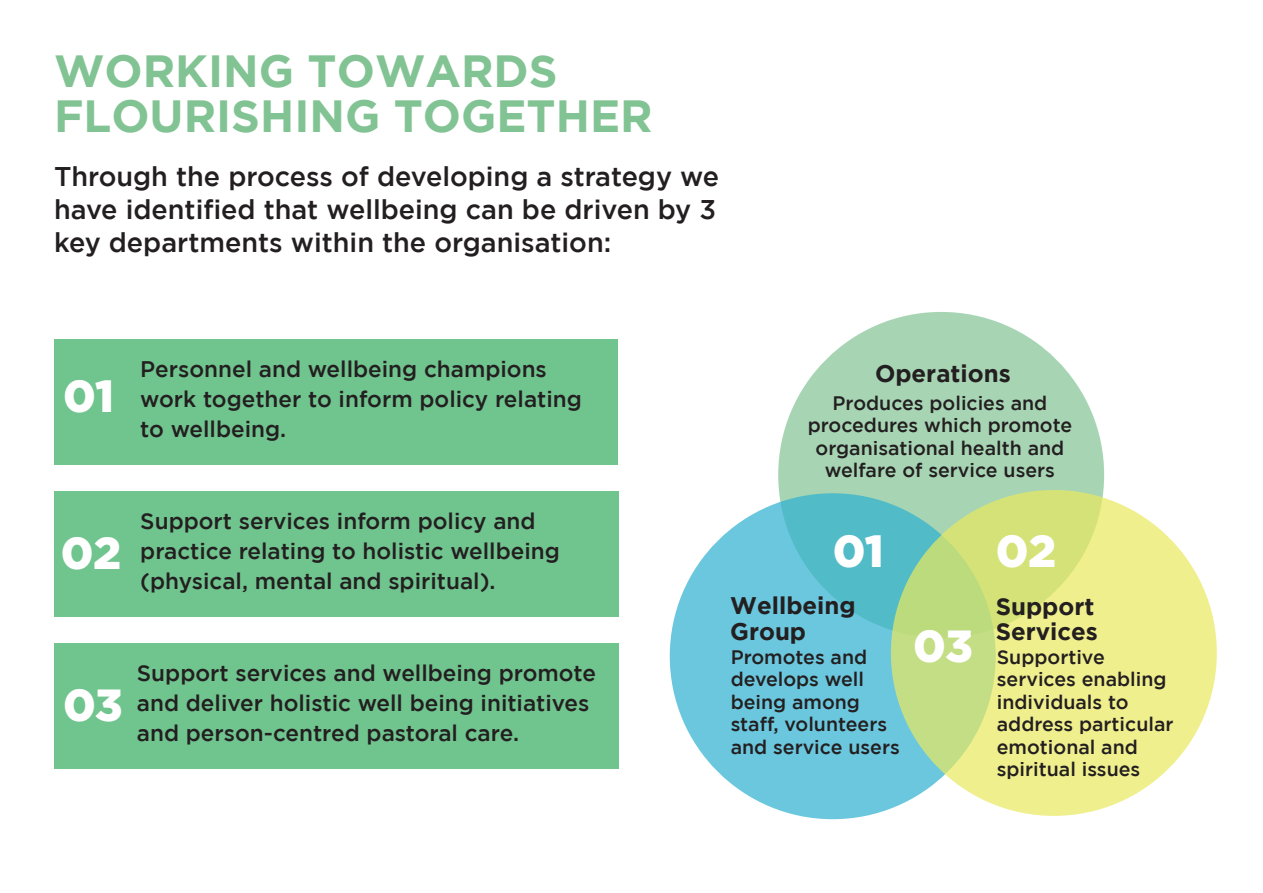
<style>
.page{position:relative;width:1263px;height:893px;background:#fff}
.page>*{position:absolute;margin:0;border:0;box-sizing:border-box;transform-origin:0 0}
.t1{font:700 45px "Gotham";color:#82c394}
.t2{font:900 45px "Gotham";letter-spacing:-.015em;color:#fff}
.t3{font:500 27px/33px "Gotham";color:#231f20;text-align:justify}
.t4{font:700 24px "Gotham";color:#231f20}
.t5{font:500 22.5px/30px "Gotham";color:#231f20}
.t6{font:500 19.5px/22.5px "Gotham";color:#231f20}
</style>
<div class="page">
<div style="left:55px;top:339px;width:563px;height:126px;background:#70c48e"></div>
<div style="left:54px;top:491px;width:564px;height:126px;background:#70c48e"></div>
<div style="left:54px;top:643px;width:564px;height:126px;background:#70c48e"></div>
<div style="left:778px;top:312px;width:326px;height:326px;background:#a7d5b4;border-radius:50%"></div>
<svg style="left:670px;top:493px;width:326px;height:326px;background:#66c4d9"></svg>
<svg style="left:891px;top:490px;width:326px;height:326px;background:#e1e987"></svg>
<p class="t1" style="left:54px;top:45px;width:505px">WORKING TOWARDS</p>
<p class="t1" style="left:54px;top:90px;width:600px">FLOURISHING TOGETHER</p>
<p class="t3" style="left:54px;top:160px;width:667px">Through the process of developing a strategy we have identified that wellbeing can be driven by 3 key departments within the organisation:</p>
<p class="t2" style="left:63px;top:370px;width:53px">01</p>
<p class="t5" style="left:140px;top:353px;width:408px">Personnel and wellbeing champions</p>
<p class="t5" style="left:140px;top:383px;width:443px">work together to inform policy relating</p>
<p class="t5" style="left:140px;top:413px;width:147px">to wellbeing.</p>
<p class="t2" style="left:61px;top:527px;width:62px">02</p>
<p class="t5" style="left:140px;top:506px;width:397px">Support services inform policy and</p>
<p class="t5" style="left:140px;top:536px;width:421px">practice relating to holistic wellbeing (physical, mental and spiritual).</p>
<p class="t2" style="left:63px;top:679px;width:61px">03</p>
<p class="t5" style="left:137px;top:658px;width:461px">Support services and wellbeing promote</p>
<p class="t5" style="left:137px;top:688px;width:454px">and deliver holistic well being initiatives</p>
<p class="t5" style="left:137px;top:718px;width:384px">and person-centred pastoral care.</p>
<p class="t4" style="left:875px;top:359px;width:137px">Operations</p>
<p class="t6" style="left:808px;top:391px;width:266px;text-align:center">Produces policies and procedures which promote organisational health and welfare of service users</p>
<p class="t2" style="left:833px;top:525px;width:53px">01</p>
<p class="t2" style="left:996px;top:525px;width:62px">02</p>
<p class="t4" style="left:730px;top:592px;width:127px">Wellbeing</p>
<p class="t4" style="left:730px;top:617px;width:77px">Group</p>
<p class="t6" style="left:731px;top:645px;width:171px">Promotes and develops well being among staff, volunteers and service users</p>
<p class="t2" style="left:913px;top:620px;width:61px">03</p>
<p class="t4" style="left:996px;top:593px;width:100px">Support</p>
<p class="t4" style="left:996px;top:618px;width:104px">Services</p>
<p class="t6" style="left:997px;top:645px;width:178px">Supportive services enabling individuals to address particular emotional and spiritual issues</p>
</div>
